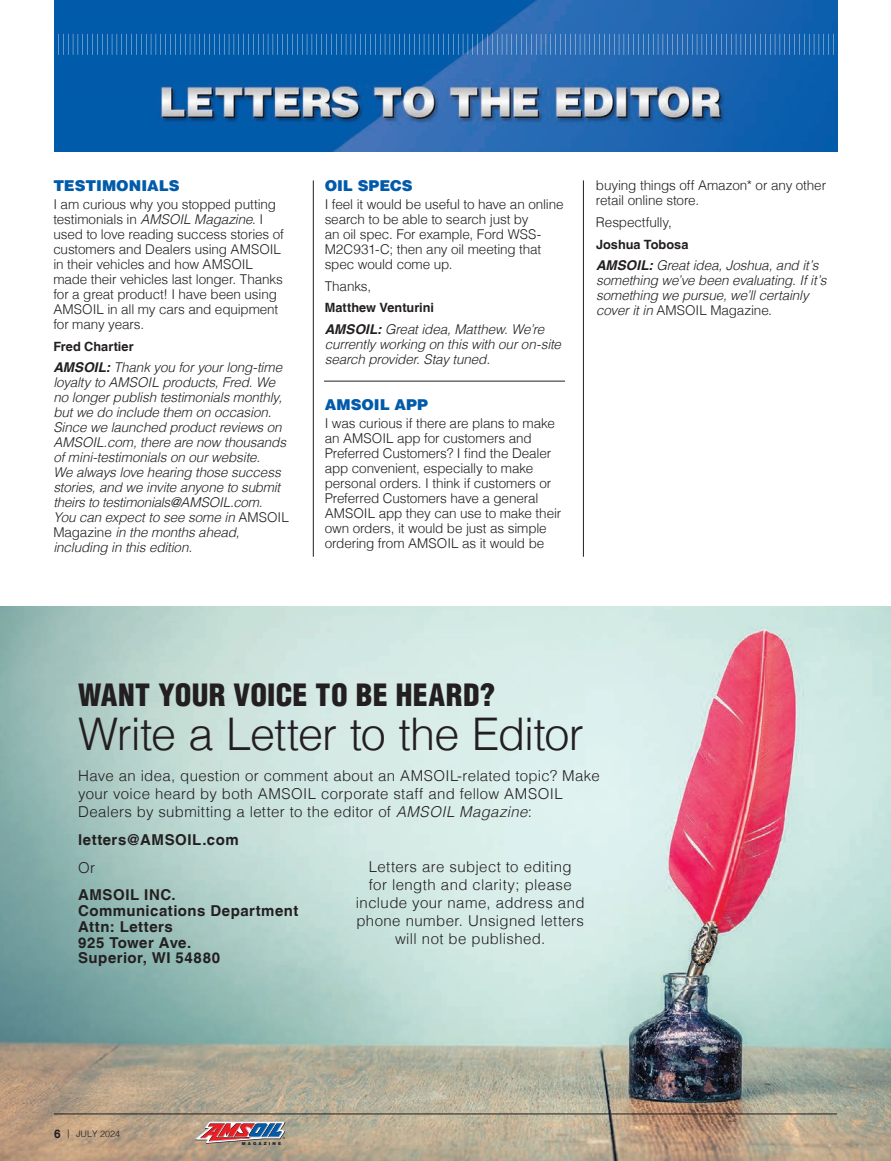
<style>
.page{position:relative;width:891px;height:1161px;background:#fff}
.page>*{position:absolute;margin:0;border:0;box-sizing:border-box;transform-origin:0 0}
.BlueSubhead{font:300 45px "Helvetica LT";letter-spacing:-.02em;color:#231f20}
.BlueSubhead-2{font:900 condensed 30px "Helvetica LT";letter-spacing:.01em;color:#231f20}
.BodyCopy{font:300 15px/18px "Helvetica LT";letter-spacing:.025em;color:#231f20}
.BodyCopy-2{font:700 15px/15.8px "Helvetica LT";letter-spacing:.035em;color:#231f20}
.LetterCopy{font:900 15px "Helvetica LT";color:#015aaa}
.LetterCopy-2{font:300 13.5px/15px "Helvetica LT";letter-spacing:-.01em;color:#231f20}
.LetterCopy-3{font:italic 300 13.5px/15px "Helvetica LT";letter-spacing:-.01em;color:#231f20}
.LetterCopy-4{font:700 12.75px "Helvetica LT";color:#231f20}
.t1{font:300 9px "Helvetica LT";color:#231f20}
.t2{font:900 4.2px "Helvetica LT";letter-spacing:.5em;color:#231f20}
.s1{font-style:italic}
.s2{font-weight:700}
.s3{font-style:normal}
.s4{font-weight:700;font-size:12px}
</style>
<div class="page">
<img style="left:0;top:606px;width:891px;height:555px">
<hr style="left:54px;top:1114px;width:783px;height:1px;background:#231f20">
<svg style="left:195px;top:1121px;width:90px;height:23px;background:#aa8188"></svg>
<img style="left:55px;top:0;width:783px;height:152px">
<svg style="left:58px;top:34px;width:776px;height:21px;background:#226cb4"></svg>
<hr style="left:313px;top:180px;width:1px;height:377px;background:#231f20">
<hr style="left:583px;top:180px;width:1px;height:377px;background:#231f20">
<hr style="left:324px;top:381px;width:241px;height:1px;background:#231f20">
<p class="LetterCopy" style="left:53px;top:176px;width:128px">TESTIMONIALS</p>
<p class="LetterCopy-2" style="left:53px;top:196px;width:232px">I am curious why you stopped putting testimonials in <span class="s1">AMSOIL Magazine</span>. I used to love reading success stories of customers and Dealers using AMSOIL in their vehicles and how AMSOIL made their vehicles last longer. Thanks for a great product! I have been using AMSOIL in all my cars and equipment for many years.</p>
<p class="LetterCopy-4" style="left:53px;top:338px;width:82px">Fred Chartier</p>
<p class="LetterCopy-3" style="left:53px;top:360px;width:237px"><span class="s2">AMSOIL:</span> Thank you for your long-time loyalty to AMSOIL products, Fred. We no longer publish testimonials monthly, but we do include them on occasion.<br>Since we launched product reviews on AMSOIL.com, there are now thousands of mini-testimonials on our website.<br>We always love hearing those success stories, and we invite anyone to submit theirs to testimonials@AMSOIL.com.<br>You can expect to see some in <span class="s3">AMSOIL Magazine</span> in the months ahead, including in this edition.</p>
<p class="LetterCopy" style="left:325px;top:176px;width:90px">OIL SPECS</p>
<p class="LetterCopy-2" style="left:325px;top:196px;width:240px">I feel it would be useful to have an online search to be able to search just by<br>an oil spec. For example, Ford WSS-<br>M2C931-C; then any oil meeting that spec would come up.</p>
<p class="LetterCopy-2" style="left:325px;top:278px;width:48px">Thanks,</p>
<p class="LetterCopy-4" style="left:325px;top:300px;width:111px">Matthew Venturini</p>
<p class="LetterCopy-3" style="left:325px;top:322px;width:238px"><span class="s2">AMSOIL:</span> Great idea, Matthew. We’re currently working on this with our on-site search provider. Stay tuned.</p>
<p class="LetterCopy" style="left:325px;top:395px;width:105px">AMSOIL APP</p>
<p class="LetterCopy-2" style="left:325px;top:415px;width:238px">I was curious if there are plans to make an AMSOIL app for customers and Preferred Customers? I find the Dealer app convenient, especially to make personal orders. I think if customers or Preferred Customers have a general AMSOIL app they can use to make their own orders, it would be just as simple ordering from AMSOIL as it would be</p>
<p class="LetterCopy-2" style="left:596px;top:178px;width:232px">buying things off Amazon* or any other retail online store.</p>
<p class="LetterCopy-2" style="left:596px;top:214px;width:78px">Respectfully,</p>
<p class="LetterCopy-4" style="left:596px;top:236px;width:94px">Joshua Tobosa</p>
<p class="LetterCopy-3" style="left:596px;top:258px;width:232px"><span class="s2">AMSOIL:</span> Great idea, Joshua, and it’s something we’ve been evaluating. If it’s something we pursue, we’ll certainly cover it in <span class="s3">AMSOIL Magazine</span>.</p>
<p class="BlueSubhead-2" style="left:78px;top:676px;width:419px">WANT YOUR VOICE TO BE HEARD?</p>
<p class="BlueSubhead" style="left:78px;top:706px;width:507px">Write a Letter to the Editor</p>
<p class="BodyCopy" style="left:78px;top:767px;width:523px">Have an idea, question or comment about an AMSOIL-related topic? Make your voice heard by both AMSOIL corporate staff and fellow AMSOIL<br>Dealers by submitting a letter to the editor of <span class="s1">AMSOIL Magazine</span>:</p>
<p class="BodyCopy-2" style="left:78px;top:832px;width:162px">letters@AMSOIL.com</p>
<p class="BodyCopy" style="left:78px;top:858px;width:19px">Or</p>
<p class="BodyCopy-2" style="left:78px;top:887px;width:222px">AMSOIL INC.<br>Communications Department<br>Attn: Letters<br>925 Tower Ave.<br>Superior, WI 54880</p>
<p class="BodyCopy" style="left:356px;top:858px;width:230px;text-align:center">Letters are subject to editing<br>for length and clarity; please include your name, address and phone number. Unsigned letters will not be published.</p>
<p class="t1" style="left:54px;top:1128px;width:68px"><span class="s4">6</span> | JULY 2024</p>
<p class="t2" style="left:242px;top:1141px;width:41px">MAGAZINE</p>
</div>
